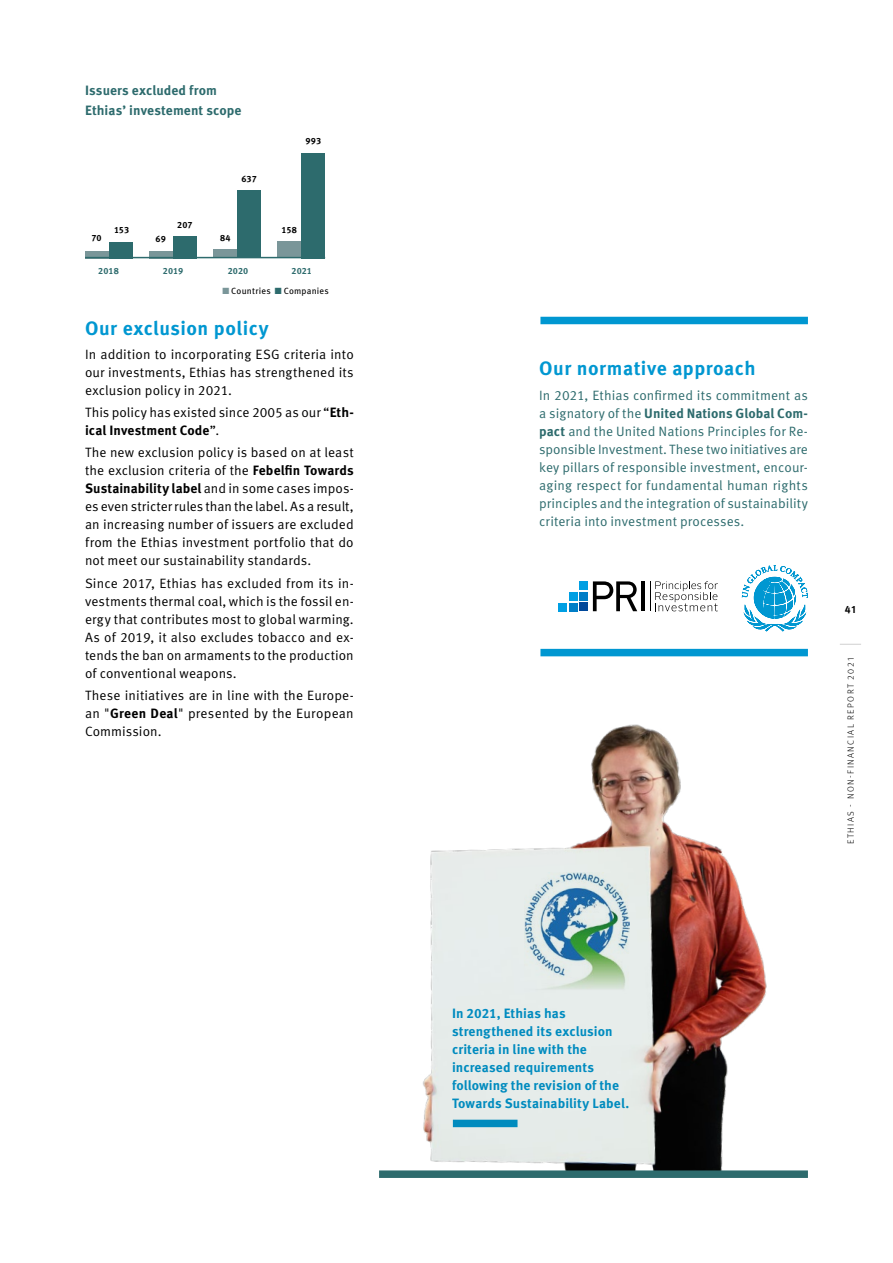
<style>
.page{position:relative;width:893px;height:1263px;background:#fff}
.page>*{position:absolute;margin:0;border:0;box-sizing:border-box;transform-origin:0 0}
.t1{font:700 19.5px "Meta Pro";letter-spacing:.02em;color:#0097d1}
.t2{font:13.5px/18px "Meta Pro Norm";letter-spacing:.01em;color:#000;text-align:justify}
.t3{font:13.5px/18px "Meta Pro Norm";letter-spacing:.005em;color:#2d6b6d;text-align:justify}
.t4{font:700 13.5px/18px "Meta Pro";letter-spacing:.005em;color:#0097d1}
.t5{font:700 13.5px/19.5px "Meta Pro";letter-spacing:.005em;color:#2d6b6d}
.t6{font:700 13.5px "Meta Pro";letter-spacing:.005em;color:#000}
.t7{font:700 10.5px "Meta Pro";color:#000}
.t8{font:300 9px "Meta Pro";letter-spacing:.16em;color:#000}
.t9{font:700 9px "Meta Pro";letter-spacing:.005em;color:#000}
.t10{font:9px "Meta Pro";letter-spacing:.02em;color:#000}
.t11{font:700 9px "Meta Pro";letter-spacing:.005em;color:#2d6b6d}
.s1{color:#7a9699}
.s2{color:#2d6b6d}
.s3{font-family:"Meta Pro";font-weight:700}
.s4{font-family:"Meta Pro Norm";font-weight:400}
</style>
<div class="page">
<svg style="left:840px;top:644px;width:21px;height:1px"></svg>
<div style="left:540px;top:317px;width:268px;height:7px;background:#0097d1"></div>
<div style="left:540px;top:649px;width:268px;height:7px;background:#0097d1"></div>
<svg style="left:85px;top:251px;width:24px;height:6px"></svg>
<svg style="left:149px;top:251px;width:24px;height:6px"></svg>
<div style="left:213px;top:249px;width:24px;height:9px;background:#7a9699"></div>
<div style="left:277px;top:242px;width:24px;height:16px;background:#7a9699"></div>
<div style="left:109px;top:242px;width:24px;height:16px;background:#2d6b6d"></div>
<div style="left:173px;top:236px;width:24px;height:22px;background:#2d6b6d"></div>
<div style="left:237px;top:191px;width:24px;height:67px;background:#2d6b6d"></div>
<div style="left:302px;top:153px;width:23px;height:105px;background:#2d6b6d"></div>
<hr style="left:85px;top:257px;width:240px;height:1px;background:#2d6b6d">
<img style="left:423px;top:724px;width:344px;height:446px">
<div style="left:453px;top:1120px;width:64px;height:7px;background:#008bbe"></div>
<img style="left:525px;top:873px;width:104px;height:120px">
<div style="left:379px;top:1170px;width:429px;height:8px;background:#2d6b6d"></div>
<div style="left:579px;top:581px;width:9px;height:9px;background:#009fe3"></div>
<div style="left:579px;top:592px;width:9px;height:8px;background:#007ec7"></div>
<div style="left:579px;top:603px;width:9px;height:8px;background:#00489a"></div>
<div style="left:569px;top:592px;width:8px;height:8px;background:#009fe3"></div>
<div style="left:569px;top:603px;width:8px;height:8px;background:#007ec7"></div>
<div style="left:558px;top:603px;width:9px;height:8px;background:#009fe3"></div>
<svg style="left:593px;top:581px;width:44px;height:30px"></svg>
<hr style="left:641px;top:581px;width:4px;height:30px;background:#000">
<hr style="left:650px;top:581px;width:1px;height:30px;background:#000">
<svg style="left:655px;top:581px;width:63px;height:30px"></svg>
<svg style="left:742px;top:565px;width:66px;height:66px"></svg>
<p class="t5" style="left:85px;top:80px;width:158px">Issuers excluded from<br>Ethias’ investement scope</p>
<p class="t9" style="left:241px;top:172px;width:17px">637</p>
<p class="t9" style="left:114px;top:223px;width:17px">153</p>
<p class="t9" style="left:177px;top:217px;width:17px">207</p>
<p class="t9" style="left:91px;top:231px;width:12px">70</p>
<p class="t9" style="left:156px;top:232px;width:12px">69</p>
<p class="t9" style="left:220px;top:231px;width:12px">84</p>
<p class="t9" style="left:306px;top:134px;width:17px">993</p>
<p class="t9" style="left:281px;top:223px;width:17px">158</p>
<p class="t11" style="left:98px;top:264px;width:22px">2018</p>
<p class="t11" style="left:163px;top:264px;width:22px">2019</p>
<p class="t11" style="left:228px;top:264px;width:22px">2020</p>
<p class="t11" style="left:292px;top:264px;width:22px">2021</p>
<p class="t10" style="left:222px;top:284px;width:108px"><span class="s1">■</span> Countries <span class="s2">■</span> Companies</p>
<h1 class="t1" style="left:85px;top:312px;width:185px">Our exclusion policy</h1>
<p class="t2" style="left:85px;top:344px;width:270px">In addition to incorporating ESG criteria into our investments, Ethias has strengthened its exclusion policy in 2021.</p>
<p class="t2" style="left:85px;top:403px;width:270px">This policy has existed since 2005 as our “<span class="s3">Eth-</span></p>
<p class="t6" style="left:85px;top:420px;width:136px">ical Investment Code<span class="s4">”.</span></p>
<p class="t2" style="left:85px;top:443px;width:270px">The new exclusion policy is based on at least the exclusion criteria of the <span class="s3">Febelfin Towards Sustainability label</span> and in some cases impos&shy;es even stricter rules than the label. As a result, an increasing number of issuers are excluded from the Ethias investment portfolio that do not meet our sustainability standards.</p>
<p class="t2" style="left:85px;top:573px;width:270px">Since 2017, Ethias has excluded from its in&shy;vestments thermal coal, which is the fossil en&shy;ergy that contributes most to global warming.<br>As of 2019, it also excludes tobacco and ex&shy;tends the ban on armaments to the production of conventional weapons.</p>
<p class="t2" style="left:85px;top:685px;width:270px">These initiatives are in line with the Europe&shy;an "<span class="s3">Green Deal</span>" presented by the European Commission.</p>
<h1 class="t1" style="left:539px;top:353px;width:218px">Our normative approach</h1>
<p class="t3" style="left:539px;top:385px;width:270px">In 2021, Ethias confirmed its commitment as</p>
<p class="t5" style="left:539px;top:402px;width:270px"><span class="s4">a signatory of the</span> United Nations Global Com-</p>
<p class="t3" style="left:539px;top:421px;width:270px"><span class="s3">pact</span> and the United Nations Principles for Re&shy;sponsible Investment. These two initiatives are key pillars of responsible investment, encour&shy;aging respect for fundamental human rights principles and the integration of sustainability criteria into investment processes.</p>
<p class="t7" style="left:845px;top:601px;width:13px">41</p>
<p class="t8" style="left:844px;top:844px;width:188px;rotate:-90deg">ETHIAS - NON-FINANCIAL REPORT 2021</p>
<p class="t4" style="left:452px;top:1003px;width:179px">In 2021, Ethias has strengthened its exclusion criteria in line with the increased requirements following the revision of the<br>Towards Sustainability Label.</p>
</div>
